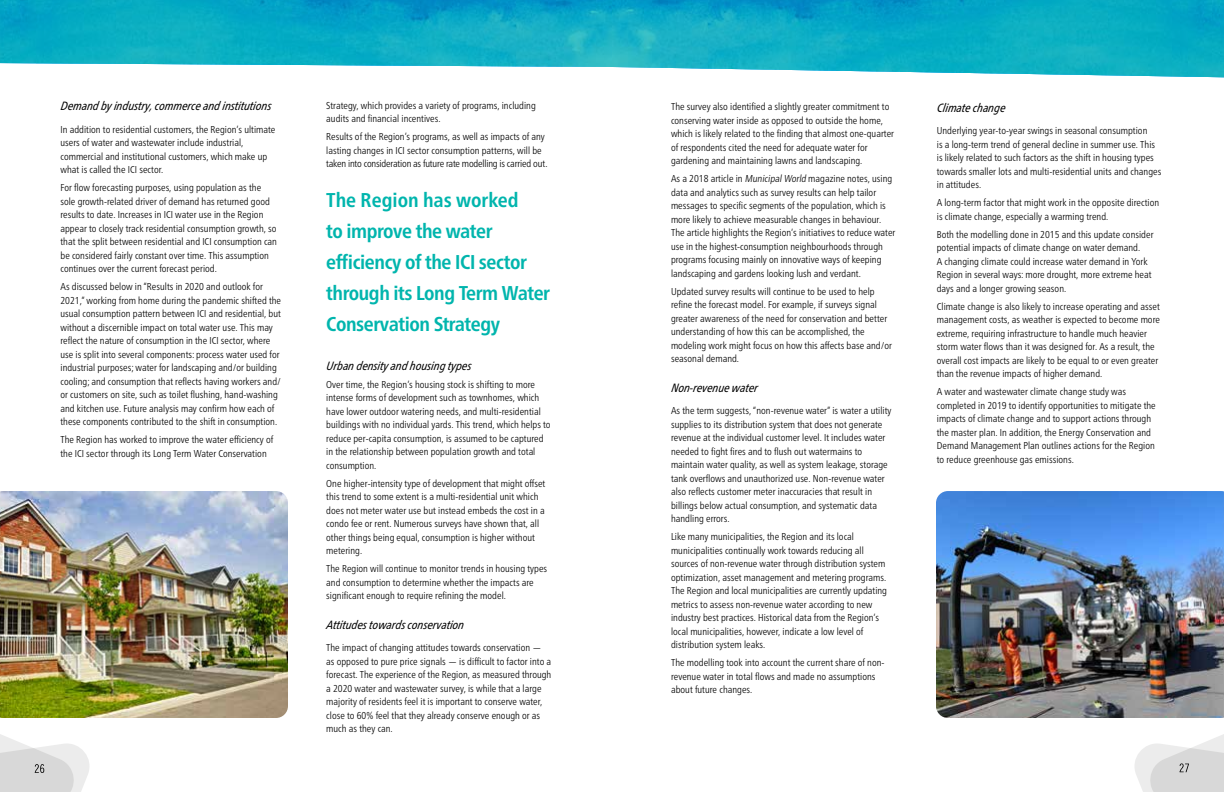
<style>
.page{position:relative;width:1224px;height:792px;background:#fff}
.page>*{position:absolute;margin:0;border:0;box-sizing:border-box;transform-origin:0 0}
.Pull_Quote{font:700 condensed 20px/31px "Frutiger Neue LT Pro";letter-spacing:-.02em;color:#00b5ad}
.Figure_and_Chart_Hea{font:italic condensed 12px "Frutiger Neue LT Pro";color:#000}
.Pull_Quote-2{font:italic condensed 12px "Frutiger Neue LT Pro";color:#000}
.Body_Copy{font:300 condensed 10px/13.5px "Frutiger Neue LT Pro";letter-spacing:.005em;color:#000}
.s1{font-style:italic}
</style>
<div class="page">
<svg style="left:612px;top:0;width:612px;height:77px;background:#1ab0c7"></svg>
<svg style="left:0;top:0;width:612px;height:67px;background:#11acc5"></svg>
<img style="left:936px;top:491px;width:288px;height:227px">
<img style="left:0;top:491px;width:288px;height:227px">
<svg style="left:0;top:714px;width:90px;height:78px"></svg>
<svg style="left:1134px;top:714px;width:90px;height:78px"></svg>
<p class="Figure_and_Chart_Hea" style="left:60px;top:99px;width:214px">Demand by industry, commerce and institutions</p>
<p class="Body_Copy" style="left:60px;top:123px;width:217px">In addition to residential customers, the Region’s ultimate users of water and wastewater include industrial, commercial and institutional customers, which make up what is called the ICI sector.</p>
<p class="Body_Copy" style="left:60px;top:181px;width:218px">For flow forecasting purposes, using population as the sole growth-related driver of demand has returned good results to date. Increases in ICI water use in the Region appear to closely track residential consumption growth, so that the split between residential and ICI consumption can be considered fairly constant over time. This assumption continues over the current forecast period.</p>
<p class="Body_Copy" style="left:60px;top:280px;width:222px">As discussed below in “Results in 2020 and outlook for 2021,” working from home during the pandemic shifted the usual consumption pattern between ICI and residential, but without a discernible impact on total water use. This may reflect the nature of consumption in the ICI sector, where use is split into several components: process water used for industrial purposes; water for landscaping and/or building cooling; and consumption that reflects having workers and/ or customers on site, such as toilet flushing, hand-washing and kitchen use. Future analysis may confirm how each of these components contributed to the shift in consumption.</p>
<p class="Body_Copy" style="left:60px;top:433px;width:214px">The Region has worked to improve the water efficiency of the ICI sector through its Long Term Water Conservation</p>
<p class="Body_Copy" style="left:326px;top:99px;width:211px">Strategy, which provides a variety of programs, including audits and financial incentives.</p>
<p class="Body_Copy" style="left:326px;top:130px;width:223px">Results of the Region’s programs, as well as impacts of any lasting changes in ICI sector consumption patterns, will be taken into consideration as future rate modelling is carried out.</p>
<p class="Pull_Quote" style="left:326px;top:185px;width:225px">The Region has worked<br>to improve the water efficiency of the ICI sector through its Long Term Water<br>Conservation Strategy</p>
<p class="Pull_Quote-2" style="left:326px;top:359px;width:149px">Urban density and housing typ es</p>
<p class="Body_Copy" style="left:326px;top:378px;width:226px">Over time, the Region’s housing stock is shifting to more intense forms of development such as townhomes, which have lower outdoor watering needs, and multi-residential buildings with no individual yards. This trend, which helps to reduce per-capita consumption, is assumed to be captured in the relationship between population growth and total consumption.</p>
<p class="Body_Copy" style="left:326px;top:477px;width:221px">One higher-intensity type of development that might offset this trend to some extent is a multi-residential unit which does not meter water use but instead embeds the cost in a condo fee or rent. Numerous surveys have shown that, all other things being equal, consumption is higher without metering.</p>
<p class="Body_Copy" style="left:326px;top:562px;width:223px">The Region will continue to monitor trends in housing types and consumption to determine whether the impacts are significant enough to require refining the model.</p>
<p class="Figure_and_Chart_Hea" style="left:326px;top:618px;width:141px">Attitudestowardsconservation</p>
<p class="Body_Copy" style="left:326px;top:641px;width:227px">The impact of changing attitudes towards conservation — as opposed to pure price signals — is difficult to factor into a forecast. The experience of the Region, as measured through a 2020 water and wastewater survey, is while that a large majority of residents feel it is important to conserve water, close to 60% feel that they already conserve enough or as much as they can.</p>
<p class="Body_Copy" style="left:671px;top:100px;width:225px">The survey also identified a slightly greater commitment to conserving water inside as opposed to outside the home, which is likely related to the finding that almost one-quarter of respondents cited the need for adequate water for gardening and maintaining lawns and landscaping.</p>
<p class="Body_Copy" style="left:671px;top:172px;width:226px">As a 2018 article in <span class="s1">MunicipalWorld</span> magazine notes, using data and analytics such as survey results can help tailor messages to specific segments of the population, which is more likely to achieve measurable changes in behaviour.<br>The article highlights the Region’s initiatives to reduce water use in the highest-consumption neighbourhoods through programs focusing mainly on innovative ways of keeping landscaping and gardens looking lush and verdant.</p>
<p class="Body_Copy" style="left:671px;top:284px;width:223px">Updated survey results will continue to be used to help refine the forecast model. For example, if surveys signal greater awareness of the need for conservation and better understanding of how this can be accomplished, the modeling work might focus on how this affects base and/or seasonal demand.</p>
<p class="Figure_and_Chart_Hea" style="left:671px;top:380px;width:90px">Non-revenue water</p>
<p class="Body_Copy" style="left:671px;top:404px;width:222px">As the term suggests, “non-revenue water” is water a utility supplies to its distribution system that does not generate revenue at the individual customer level. It includes water needed to fight fires and to flush out watermains to maintain water quality, as well as system leakage, storage tank overflows and unauthorized use. Non-revenue water also reflects customer meter inaccuracies that result in billings below actual consumption, and systematic data handling errors.</p>
<p class="Body_Copy" style="left:671px;top:530px;width:218px">Like many municipalities, the Region and its local municipalities continually work towards reducing all sources of non-revenue water through distribution system optimization, asset management and metering programs.<br>The Region and local municipalities are currently updating metrics to assess non-revenue water according to new industry best practices. Historical data from the Region’s local municipalities, however, indicate a low level of distribution system leaks.</p>
<p class="Body_Copy" style="left:671px;top:656px;width:215px">The modelling took into account the current share of non&shy;revenue water in total flows and made no assumptions about future changes.</p>
<p class="Figure_and_Chart_Hea" style="left:937px;top:100px;width:72px">Climate change</p>
<p class="Body_Copy" style="left:937px;top:124px;width:226px">Underlying year-to-year swings in seasonal consumption<br>is a long-term trend of general decline in summer use. This is likely related to such factors as the shift in housing types towards smaller lots and multi-residential units and changes in attitudes.</p>
<p class="Body_Copy" style="left:937px;top:196px;width:224px">A long-term factor that might work in the opposite direction is climate change, especially a warming trend.</p>
<p class="Body_Copy" style="left:937px;top:227px;width:218px">Both the modelling done in 2015 and this update consider potential impacts of climate change on water demand.<br>A changing climate could increase water demand in York Region in several ways: more drought, more extreme heat days and a longer growing season.</p>
<p class="Body_Copy" style="left:937px;top:299px;width:225px">Climate change is also likely to increase operating and asset management costs, as weather is expected to become more extreme, requiring infrastructure to handle much heavier storm water flows than it was designed for. As a result, the overall cost impacts are likely to be equal to or even greater than the revenue impacts of higher demand.</p>
<p class="Body_Copy" style="left:937px;top:385px;width:220px">A water and wastewater climate change study was completed in 2019 to identify opportunities to mitigate the impacts of climate change and to support actions through the master plan. In addition, the Energy Conservation and Demand Management Plan outlines actions for the Region to reduce greenhouse gas emissions.</p>
</div>
